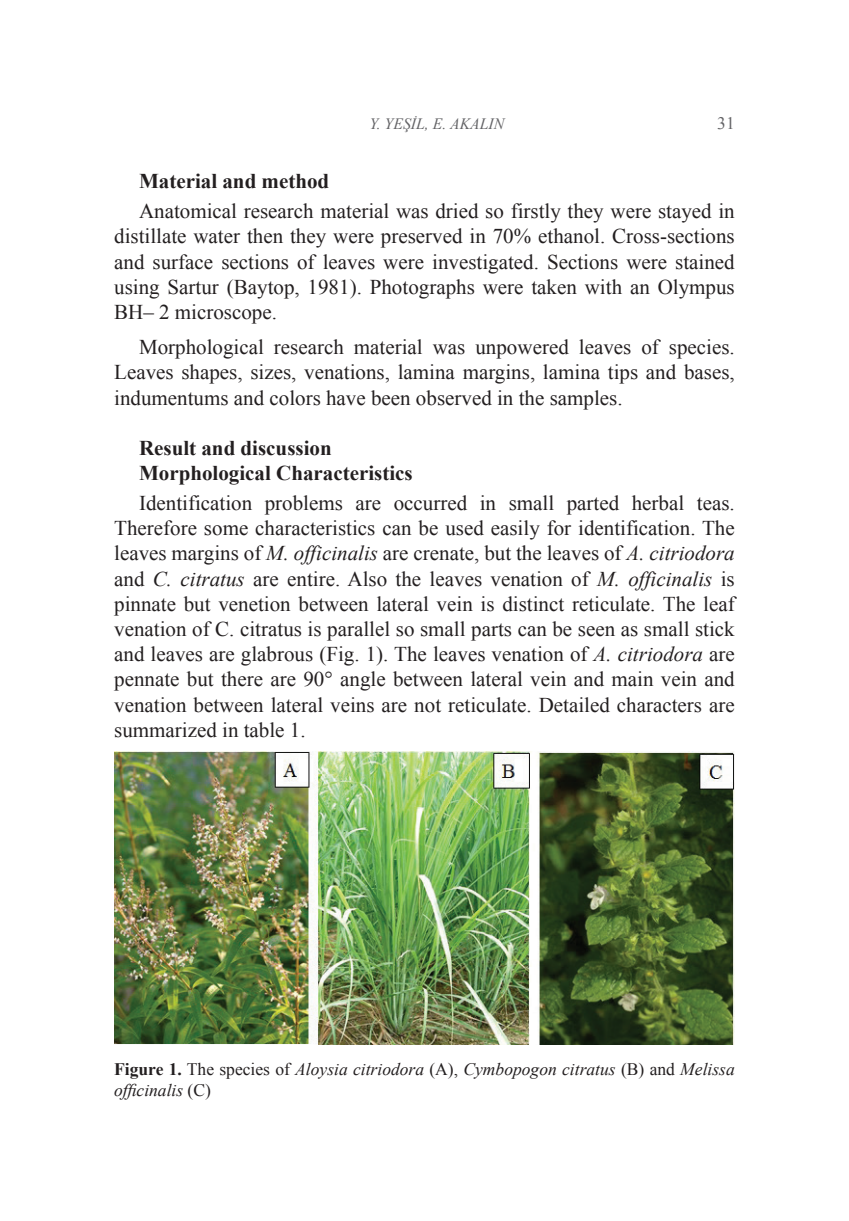
<style>
.page{position:relative;width:849px;height:1221px;background:#fff}
.page>*{position:absolute;margin:0;border:0;box-sizing:border-box;transform-origin:0 0}
._01_GÖVDE{font:21px/25.2px "Times New Roman";color:#231f20;text-align:justify}
._02_ARA_BAŞLIK{font:700 21px "Times New Roman";color:#231f20}
._03_TABLO-RESİMALTI{font:italic 17.5px/21px "Times New Roman";color:#231f20}
._01_GÖVDE-2{font:17.5px "Times New Roman";color:#636366}
.t1{font:italic 15.75px "Times New Roman";color:#636366}
.s1{font-style:italic}
.s2{font-weight:700;font-style:normal}
.s3{font-style:normal}
</style>
<div class="page">
<img style="left:114px;top:751px;width:620px;height:293px">
<p class="t1" style="left:369px;top:113px;width:136px">Y. YEŞİL, E. AKALIN</p>
<p class="_01_GÖVDE-2" style="left:717px;top:111px;width:19px">31</p>
<p class="_02_ARA_BAŞLIK" style="left:139px;top:166px;width:192px">Material and method</p>
<p class="_01_GÖVDE" style="left:114px;top:198px;width:622px;text-indent:25px">Anatomical research material was dried so firstly they were stayed in distillate water then they were preserved in 70% ethanol. Cross-sections and surface sections of leaves were investigated. Sections were stained using Sartur (Baytop, 1981). Photographs were taken with an Olympus BH– 2 microscope.</p>
<p class="_01_GÖVDE" style="left:114px;top:334px;width:622px;text-indent:25px">Morphological research material was unpowered leaves of species.<br>Leaves shapes, sizes, venations, lamina margins, lamina tips and bases, indumentums and colors have been observed in the samples.</p>
<p class="_02_ARA_BAŞLIK" style="left:139px;top:433px;width:194px">Result and discussion</p>
<p class="_02_ARA_BAŞLIK" style="left:139px;top:458px;width:275px">Morphological Characteristics</p>
<p class="_01_GÖVDE" style="left:114px;top:490px;width:622px;text-indent:25px">Identification problems are occurred in small parted herbal teas.<br>Therefore some characteristics can be used easily for identification. The leaves margins of <span class="s1">M. officinalis</span> are crenate, but the leaves of <span class="s1">A. citriodora </span>and <span class="s1">C. citratus</span> are entire. Also the leaves venation of <span class="s1">M. officinalis</span> is pinnate but venetion between lateral vein is distinct reticulate. The leaf venation of C. citratus is parallel so small parts can be seen as small stick and leaves are glabrous (Fig. 1). The leaves venation of <span class="s1">A. citriodora</span> are pennate but there are 90° angle between lateral vein and main vein and venation between lateral veins are not reticulate. Detailed characters are summarized in table 1.</p>
<p class="_03_TABLO-RESİMALTI" style="left:114px;top:1058px;width:622px"><span class="s2">Figure 1.</span> <span class="s3">The species of</span> Aloysia citriodora <span class="s3">(A),</span> Cymbopogon citratus <span class="s3">(B) and</span> Melissa officinalis <span class="s3">(C)</span></p>
</div>
